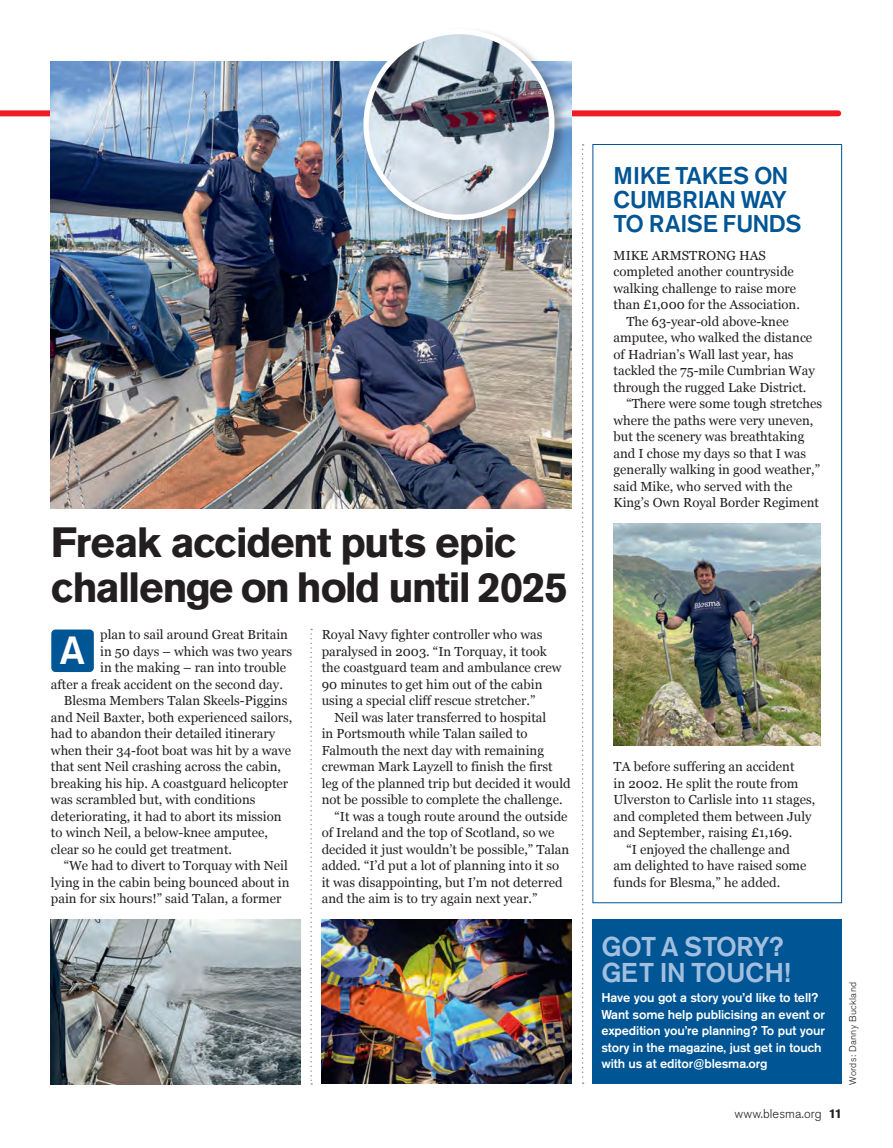
<style>
.page{position:relative;width:893px;height:1148px;background:#fff}
.page>*{position:absolute;margin:0;border:0;box-sizing:border-box;transform-origin:0 0}
.t1{font:700 42px/45px "Akzidenz Grotesk BQ";letter-spacing:-.04em;color:#231f20}
.t2{font:500 39px "Akzidenz Grotesk BQ";color:#fff}
.t3{font:500 27px/25.5px "Akzidenz Grotesk BQ";letter-spacing:-.03em;color:#a2bfde}
.t4{font:500 24px/24px "Akzidenz Grotesk BQ";letter-spacing:-.015em;color:#005595}
.t5{font:13.2px/16.5px "Georgia";color:#231f20}
.t6{font:500 12.75px/16.5px "Akzidenz Grotesk BQ";letter-spacing:-.01em;color:#fff}
.t7{font:300 12.75px "Akzidenz Grotesk Std";letter-spacing:.01em;color:#231f20}
.t8{font:300 9.75px "Akzidenz Grotesk BQ";letter-spacing:.03em;color:#231f20}
.s1{font-weight:700}
</style>
<div class="page">
<div style="left:0;top:110px;width:838px;height:6px;background:#ee1d23"></div>
<svg style="left:310px;top:629px;width:2px;height:456px"></svg>
<svg style="left:582px;top:144px;width:2px;height:940px"></svg>
<img style="left:51px;top:62px;width:520px;height:447px">
<div style="left:51px;top:629px;width:43px;height:43px;background:#005595;border-radius:4px"></div>
<div style="left:592px;top:144px;width:250px;height:759px;border:1px solid #005595"></div>
<img style="left:613px;top:524px;width:207px;height:222px">
<div style="left:592px;top:920px;width:250px;height:164px;background:#005595"></div>
<img style="left:51px;top:920px;width:249px;height:165px">
<img style="left:322px;top:920px;width:249px;height:164px">
<div style="left:361px;top:27px;width:208px;height:207px;background:#231f20;opacity:.36"></div>
<img style="left:366px;top:32px;width:186px;height:185px;border-radius:93px">
<div style="left:363px;top:29px;width:191px;height:191px;border:5px solid #fff;border-radius:50%"></div>
<h1 class="t1" style="left:51px;top:520px;width:519px">Freak accident puts epic challenge on hold until 2025</h1>
<p class="t5" style="left:100px;top:626px;width:189px">plan to sail around Great Britain</p>
<p class="t5" style="left:100px;top:642px;width:193px">in 50 days – which was two years</p>
<p class="t5" style="left:100px;top:659px;width:187px">in the making – ran into trouble</p>
<p class="t5" style="left:51px;top:675px;width:233px">after a freak accident on the second day.</p>
<p class="t5" style="left:64px;top:692px;width:225px">Blesma Members Talan Skeels-Piggins</p>
<p class="t5" style="left:51px;top:708px;width:243px">and Neil Baxter, both experienced sailors,</p>
<p class="t5" style="left:51px;top:725px;width:226px">had to abandon their detailed itinerary</p>
<p class="t5" style="left:51px;top:741px;width:242px">when their 34-foot boat was hit by a wave</p>
<p class="t5" style="left:51px;top:758px;width:232px">that sent Neil crashing across the cabin,</p>
<p class="t5" style="left:51px;top:774px;width:239px">breaking his hip. A coastguard helicopter</p>
<p class="t5" style="left:51px;top:791px;width:206px">was scrambled but, with conditions</p>
<p class="t5" style="left:51px;top:807px;width:232px">deteriorating, it had to abort its mission</p>
<p class="t5" style="left:51px;top:824px;width:218px">to winch Neil, a below-knee amputee,</p>
<p class="t5" style="left:51px;top:840px;width:183px">clear so he could get treatment.</p>
<p class="t5" style="left:64px;top:857px;width:226px">“We had to divert to Torquay with Neil</p>
<p class="t5" style="left:51px;top:873px;width:240px">lying in the cabin being bounced about in</p>
<p class="t5" style="left:51px;top:890px;width:232px">pain for six hours!” said Talan, a former</p>
<p class="t5" style="left:322px;top:626px;width:241px">Royal Navy fighter controller who was paralysed in 2003. “In Torquay, it took the coastguard team and ambulance crew 90 minutes to get him out of the cabin using a special cliff rescue stretcher.”</p>
<p class="t5" style="left:334px;top:708px;width:213px">Neil was later transferred to hospital</p>
<p class="t5" style="left:322px;top:725px;width:207px">in Portsmouth while Talan sailed to</p>
<p class="t5" style="left:322px;top:741px;width:224px">Falmouth the next day with remaining</p>
<p class="t5" style="left:322px;top:758px;width:232px">crewman Mark Layzell to finish the first</p>
<p class="t5" style="left:322px;top:774px;width:250px">leg of the planned trip but decided it would</p>
<p class="t5" style="left:322px;top:791px;width:242px">not be possible to complete the challenge.</p>
<p class="t5" style="left:334px;top:807px;width:235px">“It was a tough route around the outside</p>
<p class="t5" style="left:322px;top:824px;width:234px">of Ireland and the top of Scotland, so we</p>
<p class="t5" style="left:322px;top:840px;width:249px">decided it just wouldn’t be possible,” Talan</p>
<p class="t5" style="left:322px;top:857px;width:239px">added. “I’d put a lot of planning into it so</p>
<p class="t5" style="left:322px;top:873px;width:242px">it was disappointing, but I’m not deterred</p>
<p class="t5" style="left:322px;top:890px;width:217px">and the aim is to try again next year.”</p>
<h2 class="t2" style="left:60px;top:626px;width:27px">A</h2>
<h3 class="t4" style="left:613px;top:163px;width:189px">MIKE TAKES ON<br>CUMBRIAN WAY<br>TO RAISE FUNDS</h3>
<p class="t5" style="left:613px;top:246px;width:154px">MIKE ARMSTRONG HAS</p>
<p class="t5" style="left:613px;top:263px;width:182px">completed another countryside</p>
<p class="t5" style="left:613px;top:279px;width:184px">walking challenge to raise more</p>
<p class="t5" style="left:613px;top:296px;width:188px">than £1,000 for the Association.</p>
<p class="t5" style="left:626px;top:312px;width:164px">The 63-year-old above-knee</p>
<p class="t5" style="left:613px;top:329px;width:200px">amputee, who walked the distance</p>
<p class="t5" style="left:613px;top:345px;width:182px">of Hadrian’s Wall last year, has</p>
<p class="t5" style="left:613px;top:362px;width:203px">tackled the 75-mile Cumbrian Way</p>
<p class="t5" style="left:613px;top:378px;width:194px">through the rugged Lake District.</p>
<p class="t5" style="left:626px;top:395px;width:197px">“There were some tough stretches</p>
<p class="t5" style="left:613px;top:411px;width:201px">where the paths were very uneven,</p>
<p class="t5" style="left:613px;top:428px;width:192px">but the scenery was breathtaking</p>
<p class="t5" style="left:613px;top:444px;width:194px">and I chose my days so that I was</p>
<p class="t5" style="left:613px;top:461px;width:208px">generally walking in good weather,”</p>
<p class="t5" style="left:613px;top:477px;width:180px">said Mike, who served with the</p>
<p class="t5" style="left:613px;top:494px;width:207px">King’s Own Royal Border Regiment</p>
<p class="t5" style="left:613px;top:758px;width:182px">TA before suffering an accident</p>
<p class="t5" style="left:613px;top:774px;width:186px">in 2002. He split the route from</p>
<p class="t5" style="left:613px;top:791px;width:203px">Ulverston to Carlisle into 11 stages,</p>
<p class="t5" style="left:613px;top:807px;width:200px">and completed them between July</p>
<p class="t5" style="left:613px;top:824px;width:180px">and September, raising £1,169.</p>
<p class="t5" style="left:626px;top:840px;width:165px">“I enjoyed the challenge and</p>
<p class="t5" style="left:613px;top:857px;width:194px">am delighted to have raised some</p>
<p class="t5" style="left:613px;top:873px;width:168px">funds for Blesma,” he added.</p>
<h3 class="t3" style="left:601px;top:934px;width:191px">GOT A STORY?<br>GET IN TOUCH!</h3>
<p class="t6" style="left:601px;top:989px;width:225px">Have you got a story you’d like to tell?<br>Want some help publicising an event or expedition you’re planning? To put your story in the magazine, just get in touch with us at editor@blesma.org</p>
<p class="t8" style="left:847px;top:1085px;width:104px;rotate:-90deg">Words: Danny Buckland</p>
<p class="t7" style="left:734px;top:1106px;width:109px">www.blesma.org <span class="s1">11</span></p>
</div>
